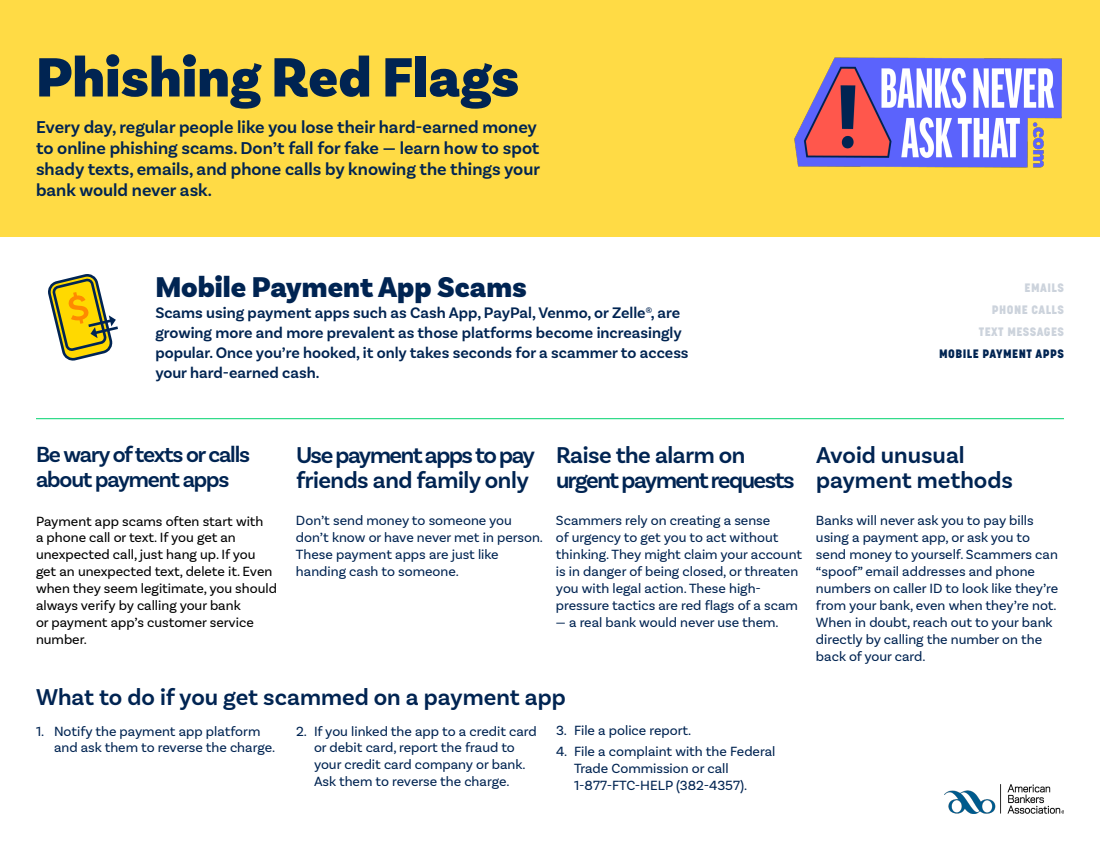
<style>
.page{position:relative;width:1100px;height:850px;background:#fff}
.page>*{position:absolute;margin:0;border:0;box-sizing:border-box;transform-origin:0 0}
.t1{font:900 58px "Basic Sans";color:#002452}
.t2{font:900 30px "Basic Sans";color:#002452}
.t3{font:600 24px/25px "Basic Sans";color:#002452}
.t4{font:600 24px/25px "Basic Sans";letter-spacing:-.02em;color:#002452}
.t5{font:600 24px/25px "Basic Sans";letter-spacing:-.06em;color:#002452}
.t6{font:600 23px/25px "Basic Sans";letter-spacing:-.05em;color:#002452}
.t7{font:600 18px/21px "Basic Sans";color:#002452}
.t8{font:600 16px/20px "Basic Sans";color:#002452}
.t9{font:14px/17px "Basic Sans";color:#002452}
.t10{font:14px/17px "Basic Sans";color:#000}
.t11{font:800 12.1px/22px "Korolev";letter-spacing:.04em;color:#ccd3dc;text-align:right}
.t12{font:800 12.1px "Korolev";letter-spacing:.04em;color:#002452}
</style>
<div class="page">
<div style="left:0;top:0;width:1100px;height:237px;background:#ffdb45"></div>
<img style="left:794px;top:57px;width:268px;height:111px">
<hr style="left:36px;top:418px;width:1028px;height:1px;background:#00d36e">
<img style="left:945px;top:785px;width:119px;height:29px">
<svg style="left:48px;top:274px;width:70px;height:87px"></svg>
<h1 class="t1" style="left:36px;top:42px;width:485px">Phishing Red Flags</h1>
<p class="t7" style="left:36px;top:117px;width:505px">Every day, regular people like you lose their hard-earned money to online phishing scams. Don’t fall for fake — learn how to spot shady texts, emails, and phone calls by knowing the things your bank would never ask.</p>
<h2 class="t2" style="left:155px;top:268px;width:373px">Mobile Payment App Scams</h2>
<p class="t11" style="left:979px;top:277px;width:87px">EMAILS<br>PHONE CALLS<br>TEXT MESSAGES</p>
<p class="t12" style="left:939px;top:346px;width:126px">MOBILE PAYMENT APPS</p>
<p class="t8" style="left:155px;top:303px;width:535px">Scams using payment apps such as Cash App, PayPal, Venmo, or Zelle®, are growing more and more prevalent as those platforms become increasingly popular. Once you’re hooked, it only takes seconds for a scammer to access your hard-earned cash.</p>
<h3 class="t6" style="left:36px;top:442px;width:216px">Be wary of texts or calls about payment apps</h3>
<h3 class="t5" style="left:556px;top:443px;width:240px">Raise the alarm on urgent payment requests</h3>
<h3 class="t4" style="left:296px;top:443px;width:241px">Use payment apps to pay friends and family only</h3>
<h3 class="t3" style="left:816px;top:443px;width:198px">Avoid unusual payment methods</h3>
<p class="t10" style="left:36px;top:512px;width:242px">Payment app scams often start with<br>a phone call or text. If you get an unexpected call, just hang up. If you get an unexpected text, delete it. Even when they seem legitimate, you should always verify by calling your bank<br>or payment app’s customer service number.</p>
<p class="t9" style="left:296px;top:512px;width:249px">Don’t send money to someone you don’t know or have never met in person.<br>These payment apps are just like handing cash to someone.</p>
<p class="t9" style="left:556px;top:512px;width:248px">Scammers rely on creating a sense<br>of urgency to get you to act without thinking. They might claim your account is in danger of being closed, or threaten you with legal action. These high&shy;pressure tactics are red flags of a scam</p>
<p class="t9" style="left:556px;top:614px;width:224px">— a real bank would never use them.</p>
<h3 class="t3" style="left:36px;top:684px;width:531px">What to do if you get scammed on a payment app</h3>
<p class="t9" style="left:54px;top:722px;width:223px;text-indent:-18px">1. Notify the payment app platform and ask them to reverse the charge.</p>
<p class="t9" style="left:314px;top:722px;width:224px;text-indent:-18px">2. If you linked the app to a credit card or debit card, report the fraud to your credit card company or bank.<br>Ask them to reverse the charge.</p>
<p class="t9" style="left:556px;top:722px;width:137px">3. File a police report.</p>
<p class="t9" style="left:574px;top:743px;width:203px;text-indent:-18px">4. File a complaint with the Federal<br>Trade Commission or call<br>1-877-FTC-HELP (382-4357).</p>
<p class="t9" style="left:816px;top:512px;width:244px">Banks will never ask you to pay bills using a payment app, or ask you to send money to yourself. Scammers can “spoof” email addresses and phone numbers on caller ID to look like they’re from your bank, even when they’re not.<br>When in doubt, reach out to your bank directly by calling the number on the back of your card.</p>
</div>
